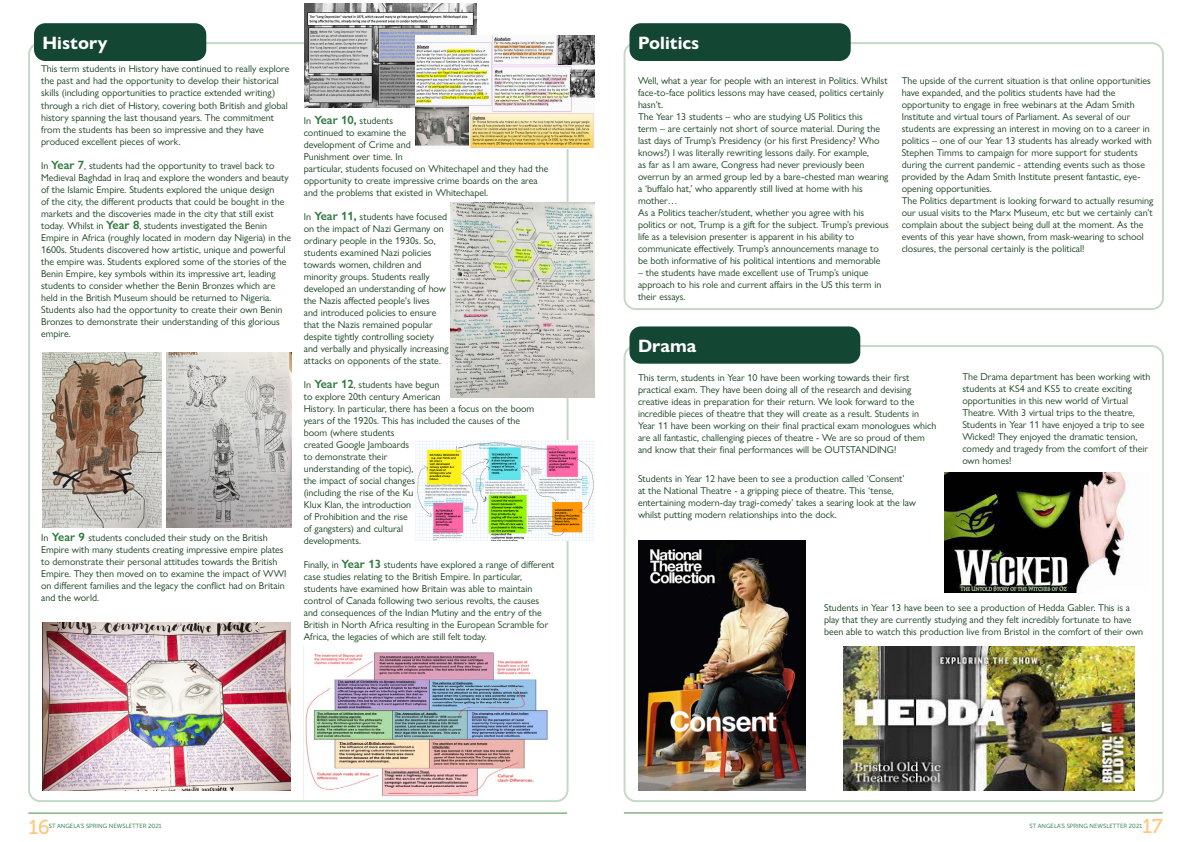
<style>
.page{position:relative;width:1191px;height:842px;background:#fff}
.page>*{position:absolute;margin:0;border:0;box-sizing:border-box;transform-origin:0 0}
.t1{font:20px "Museo 500";color:#fdc97f}
.t2{font:700 18px "Gill Sans Nova";color:#fff}
.t3{font:10px/12px "Gill Sans Nova";color:#16401b}
.t4{font:6px "Museo Sans 300";color:#156835}
.s1{font-weight:600;font-size:12px;color:#2c7739}
</style>
<div class="page">
<div style="left:34px;top:23px;width:172px;height:38px;background:#144634;border-radius:11px"></div>
<div style="left:623px;top:42px;width:541px;height:268px;border:2px solid #c4dac7;border-radius:11px"></div>
<div style="left:629px;top:23px;width:221px;height:38px;background:#144634;border-radius:11px"></div>
<div style="left:623px;top:345px;width:541px;height:457px;border:2px solid #c4dac7;border-radius:11px"></div>
<div style="left:629px;top:326px;width:231px;height:38px;background:#144634;border-radius:11px"></div>
<img style="left:945px;top:472px;width:183px;height:120px">
<img style="left:844px;top:646px;width:290px;height:144px">
<img style="left:638px;top:541px;width:167px;height:249px">
<hr style="left:28px;top:813px;width:539px;height:1px;background:#4d8c3f">
<img style="left:43px;top:352px;width:118px;height:175px">
<img style="left:167px;top:352px;width:125px;height:175px">
<img style="left:43px;top:622px;width:248px;height:168px">
<img style="left:304px;top:4px;width:172px;height:104px">
<img style="left:416px;top:35px;width:178px;height:113px">
<img style="left:450px;top:202px;width:144px;height:196px">
<img style="left:415px;top:440px;width:180px;height:100px">
<img style="left:305px;top:652px;width:243px;height:145px">
<hr style="left:624px;top:812px;width:538px;height:1px;background:#4d8c3f">
<p class="t2" style="left:43px;top:31px;width:66px">History</p>
<p class="t2" style="left:638px;top:31px;width:63px">Politics</p>
<p class="t3" style="left:638px;top:74px;width:251px">Well, what a year for people with an interest in Politics. Whilst face-to-face politics lessons may have ceased, politics certainly hasn’t.</p>
<p class="t3" style="left:638px;top:110px;width:252px">The Year 13 students – who are studying US Politics this<br>term – are certainly not short of source material. During the last days of Trump’s Presidency (or his first Presidency? Who knows?) I was literally rewriting lessons daily. For example,<br>as far as I am aware, Congress had never previously been overrun by an armed group led by a bare-chested man wearing a ‘buffalo hat,’ who apparently still lived at home with his mother…</p>
<p class="t3" style="left:638px;top:206px;width:252px">As a Politics teacher/student, whether you agree with his politics or not, Trump is a gift for the subject. Trump’s previous life as a television presenter is apparent in his ability to communicate effectively. Trump’s announcements manage to be both informative of his political intentions and memorable</p>
<p class="t3" style="left:638px;top:266px;width:245px">– the students have made excellent use of Trump’s unique approach to his role and current affairs in the US this term in their essays.</p>
<p class="t3" style="left:41px;top:63px;width:250px">This term students in History have continued to really explore the past and had the opportunity to develop their historical skills (including opportunities to practice extended writing) through a rich diet of History, covering both British and global history spanning the last thousand years. The commitment from the students has been so impressive and they have produced excellent pieces of work.</p>
<p class="t3" style="left:41px;top:159px;width:251px">In <span class="s1">Year 7</span>, students had the opportunity to travel back to Medieval Baghdad in Iraq and explore the wonders and beauty of the Islamic Empire. Students explored the unique design<br>of the city, the different products that could be bought in the markets and the discoveries made in the city that still exist today. Whilst in <span class="s1">Year 8</span>, students investigated the Benin Empire in Africa (roughly located in modern day Nigeria) in the 1600s. Students discovered how artistic, unique and powerful the empire was. Students explored some of the stories of the Benin Empire, key symbols within its impressive art, leading students to consider whether the Benin Bronzes which are held in the British Museum should be returned to Nigeria.<br>Students also had the opportunity to create their own Benin Bronzes to demonstrate their understanding of this glorious empire.</p>
<p class="t3" style="left:901px;top:74px;width:251px">The upside of the current situation is that online opportunities have expanded, and the politics students have had the opportunity to engage in free webinars at the Adam Smith Institute and virtual tours of Parliament. As several of our students are expressing an interest in moving on to a career in politics – one of our Year 13 students has already worked with Stephen Timms to campaign for more support for students during the current pandemic - attending events such as those provided by the Adam Smith Institute present fantastic, eye&shy;opening opportunities.</p>
<p class="t3" style="left:901px;top:194px;width:253px">The Politics department is looking forward to actually resuming our usual visits to the Marx Museum, etc but we certainly can’t complain about the subject being dull at the moment. As the events of this year have shown, from mask-wearing to school closures, the personal certainly is the political!</p>
<p class="t3" style="left:304px;top:114px;width:246px">In <span class="s1">Year 10,</span> students<br>continued to examine the<br>development of Crime and<br>Punishment over time. In<br>particular, students focused on Whitechapel and they had the opportunity to create impressive crime boards on the area and the problems that existed in Whitechapel.</p>
<p class="t3" style="left:304px;top:210px;width:146px">In <span class="s1">Year 11,</span> students have focused on the impact of Nazi Germany on ordinary people in the 1930s. So, students examined Nazi policies towards women, children and minority groups. Students really developed an understanding of how the Nazis affected people's lives<br>and introduced policies to ensure that the Nazis remained popular despite tightly controlling society and verbally and physically increasing attacks on opponents of the state.</p>
<p class="t3" style="left:304px;top:378px;width:232px">In <span class="s1">Year 12</span>, students have begun<br>to explore 20th century American<br>History. In particular, there has been a focus on the boom years of the 1920s. This has included the causes of the boom (where students<br>created Google Jamboards<br>to demonstrate their<br>understanding of the topic),<br>the impact of social changes<br>(including the rise of the Ku<br>Klux Klan, the introduction<br>of Prohibition and the rise<br>of gangsters) and cultural<br>developments.</p>
<p class="t3" style="left:304px;top:558px;width:252px">Finally, in <span class="s1">Year 13</span> students have explored a range of different case studies relating to the British Empire. In particular, students have examined how Britain was able to maintain control of Canada following two serious revolts, the causes and consequences of the Indian Mutiny and the entry of the British in North Africa resulting in the European Scramble for Africa, the legacies of which are still felt today.</p>
<p class="t2" style="left:638px;top:334px;width:60px">Drama</p>
<p class="t3" style="left:638px;top:372px;width:300px">This term, students in Year 10 have been working towards their first practical exam. They have been doing all of the research and devising creative ideas in preparation for their return. We look forward to the incredible pieces of theatre that they will create as a result. Students in Year 11 have been working on their final practical exam monologues which are all fantastic, challenging pieces of theatre - We are so proud of them and know that their final performances will be OUTSTANDING!</p>
<p class="t3" style="left:962px;top:371px;width:190px">The Drama department has been working with students at KS4 and KS5 to create exciting opportunities in this new world of Virtual Theatre. With 3 virtual trips to the theatre, Students in Year 11 have enjoyed a trip to see Wicked! They enjoyed the dramatic tension, comedy and tragedy from the comfort of their own homes!</p>
<p class="t3" style="left:638px;top:472px;width:279px">Students in Year 12 have been to see a production called ‘Consent’<br>at the National Theatre - a gripping piece of theatre. This ‘tense, entertaining modern-day tragi-comedy’ takes a searing look at the law whilst putting modern relationships into the dock.</p>
<p class="t3" style="left:41px;top:531px;width:247px">In <span class="s1">Year 9</span> students concluded their study on the British Empire with many students creating impressive empire plates to demonstrate their personal attitudes towards the British Empire. They then moved on to examine the impact of WWI on different families and the legacy the conflict had on Britain and the world.</p>
<p class="t3" style="left:824px;top:601px;width:320px">Students in Year 13 have been to see a production of Hedda Gabler. This is a play that they are currently studying and they felt incredibly fortunate to have been able to watch this production live from Bristol in the comfort of their own</p>
<p class="t1" style="left:28px;top:816px;width:23px">16</p>
<p class="t4" style="left:49px;top:823px;width:114px">ST ANGELA’S SPRING NEWSLETTER 2021</p>
<p class="t4" style="left:1029px;top:823px;width:114px">ST ANGELA’S SPRING NEWSLETTER 2021</p>
<p class="t1" style="left:1142px;top:815px;width:22px">17</p>
</div>
